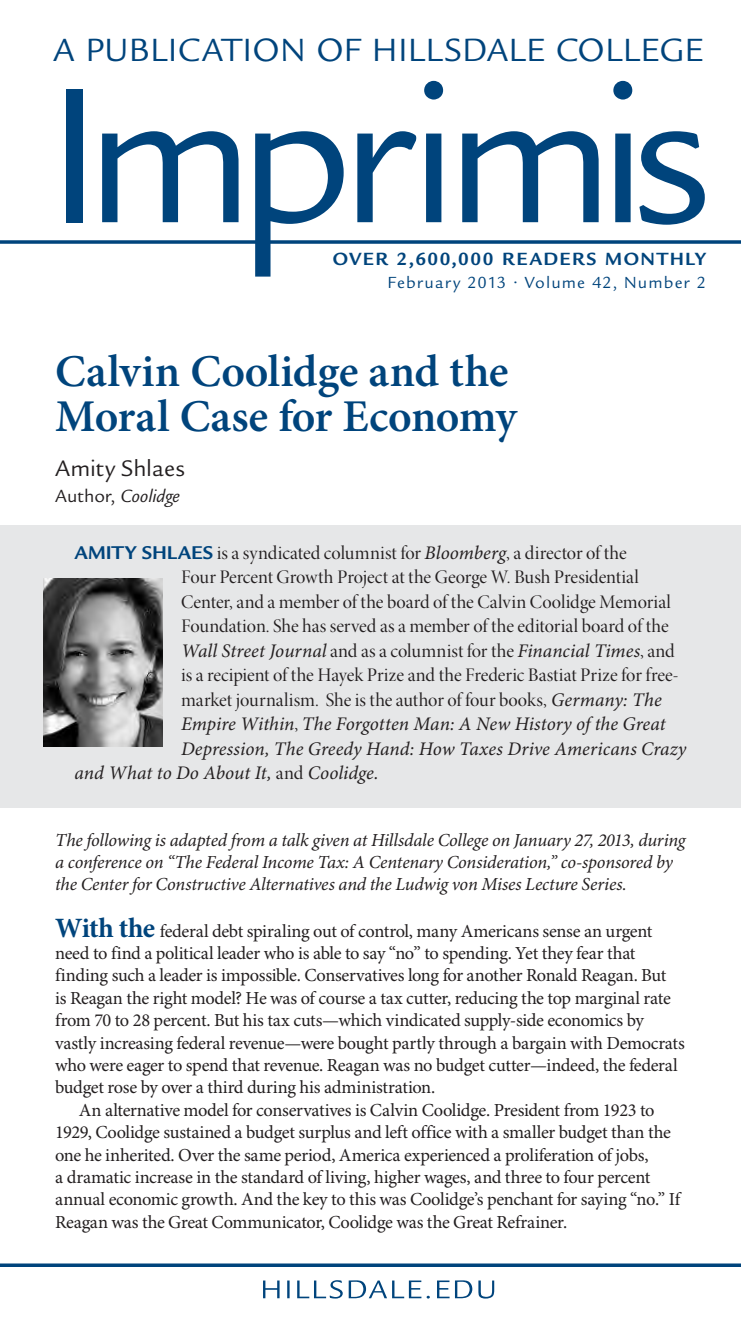
<style>
.page{position:relative;width:741px;height:1323px;background:#fff}
.page>*{position:absolute;margin:0;border:0;box-sizing:border-box;transform-origin:0 0}
.t1{font:210px "Legacy Sans";letter-spacing:-.085em;color:#00447c}
.t2{font:600 45.5px/45.5px "Minion Pro";letter-spacing:-.005em;color:#00447c}
.t3{font:35px "Legacy Sans";letter-spacing:.02em;color:#00447c}
.t4{font:24.5px "Legacy Sans";letter-spacing:-.005em;color:#231f20}
.t5{font:19.25px/24.5px "Minion Pro Disp";letter-spacing:-.005em;color:#231f20}
.t6{font:italic 19.25px "Minion Pro";color:#231f20}
.t7{font:700 19.25px "Legacy Sans";letter-spacing:.075em;color:#00447c}
.t8{font:italic 19.25px "Legacy Sans";letter-spacing:-.005em;color:#231f20}
.t9{font:18.38px "Minion Pro";letter-spacing:-.02em;color:#231f20}
.t10{font:italic 18.38px/22.2px "Minion Pro";letter-spacing:-.01em;color:#231f20}
.t11{font:17.5px "Legacy Sans";letter-spacing:.065em;color:#00447c}
.s1{font-style:normal}
.s2{font-family:"Legacy Sans";font-weight:700;font-size:20.12px;color:#00447c}
.s3{font-family:"Minion Pro";font-style:italic}
.s4{font-family:"Minion Pro Disp";font-style:normal}
.s5{font-weight:700;font-size:28px;color:#00447c}
</style>
<div class="page">
<hr style="left:0;top:1264px;width:740px;height:3px;background:#00447c">
<svg style="left:263px;top:1280px;width:231px;height:19px"></svg>
<svg style="left:0;top:240px;width:740px;height:4px;background:#1f5b8c"></svg>
<div style="left:0;top:525px;width:740px;height:282px;background:#e6e7e8"></div>
<img style="left:44px;top:579px;width:118px;height:168px">
<h3 class="t3" style="left:53px;top:30px;width:651px">A Publication of Hillsdale College</h3>
<h1 class="t1" style="left:45px;top:37px;width:668px">Imprimis</h1>
<p class="t7" style="left:333px;top:248px;width:374px">OVER 2,600,000 READERS MONTHLY</p>
<p class="t11" style="left:387px;top:272px;width:319px">February 2013 • Volume 42, Number 2</p>
<h2 class="t2" style="left:55px;top:350px;width:463px">Calvin Coolidge and the<br>Moral Case for Economy</h2>
<h3 class="t4" style="left:55px;top:454px;width:131px">Amity Shlaes</h3>
<p class="t8" style="left:55px;top:486px;width:126px"><span class="s1">Author,</span> Coolidge</p>
<p class="t5" style="left:181px;top:541px;width:491px;text-indent:-107px"><span class="s2">AM ITY SHLAES</span> is a syndicated columnist for <span class="s3">Bloomberg</span>, a director of the<br>Four Percent Growth Project at the George W. Bush Presidential Center, and a member of the board of the Calvin Coolidge Memorial Foundation. She has served as a member of the editorial board of the</p>
<p class="t6" style="left:181px;top:639px;width:495px">Wall Street Journal <span class="s4">and as a columnist for the</span> Financial Times<span class="s4">, and</span></p>
<p class="t5" style="left:181px;top:663px;width:499px">is a recipient of the Hayek Prize and the Frederic Bastiat Prize for free&shy;market journalism. She is the author of four books, <span class="s3">Germany: The</span></p>
<p class="t6" style="left:181px;top:712px;width:486px">Empire Within<span class="s4">,</span> The Forgotten Man: A New History of the Great</p>
<p class="t6" style="left:181px;top:737px;width:506px">Depression, The Greedy Hand: How Taxes Drive Americans Crazy</p>
<p class="t6" style="left:74px;top:761px;width:305px">and What to Do About It, <span class="s4">and</span> Coolidge.</p>
<p class="t10" style="left:55px;top:830px;width:631px">The following is adapted from a talk given at Hillsdale College on January 27, 2013, during a conference on “The Federal Income Tax: A Centenary Consideration,” co-sponsored by the Center for Constructive Alternatives and the Ludwig von Mises Lecture Series.</p>
<p class="t9" style="left:55px;top:920px;width:598px"><span class="s5">With the</span> federal debt spiraling out of control, many Americans sense an urgent</p>
<p class="t9" style="left:55px;top:942px;width:581px">need to find a political leader who is able to say “no” to spending. Yet they fear that</p>
<p class="t9" style="left:55px;top:965px;width:612px">finding such a leader is impossible. Conservatives long for another Ronald Reagan. But</p>
<p class="t9" style="left:55px;top:987px;width:617px">is Reagan the right model? He was of course a tax cutter, reducing the top marginal rate</p>
<p class="t9" style="left:55px;top:1009px;width:590px">from 70 to 28 percent. But his tax cuts—which vindicated supply-side economics by</p>
<p class="t9" style="left:55px;top:1032px;width:630px">vastly increasing federal revenue—were bought partly through a bargain with Democrats</p>
<p class="t9" style="left:55px;top:1054px;width:623px">who were eager to spend that revenue. Reagan was no budget cutter—indeed, the federal</p>
<p class="t9" style="left:55px;top:1077px;width:381px">budget rose by over a third during his administration.</p>
<p class="t9" style="left:79px;top:1099px;width:577px">An alternative model for conservatives is Calvin Coolidge. President from 1923 to</p>
<p class="t9" style="left:55px;top:1121px;width:617px">1929, Coolidge sustained a budget surplus and left office with a smaller budget than the</p>
<p class="t9" style="left:55px;top:1144px;width:594px">one he inherited. Over the same period, America experienced a proliferation of jobs,</p>
<p class="t9" style="left:55px;top:1166px;width:596px">a dramatic increase in the standard of living, higher wages, and three to four percent</p>
<p class="t9" style="left:55px;top:1189px;width:626px">annual economic growth. And the key to this was Coolidge’s penchant for saying “no.” If</p>
<p class="t9" style="left:55px;top:1211px;width:513px">Reagan was the Great Communicator, Coolidge was the Great Refrainer.</p>
</div>
